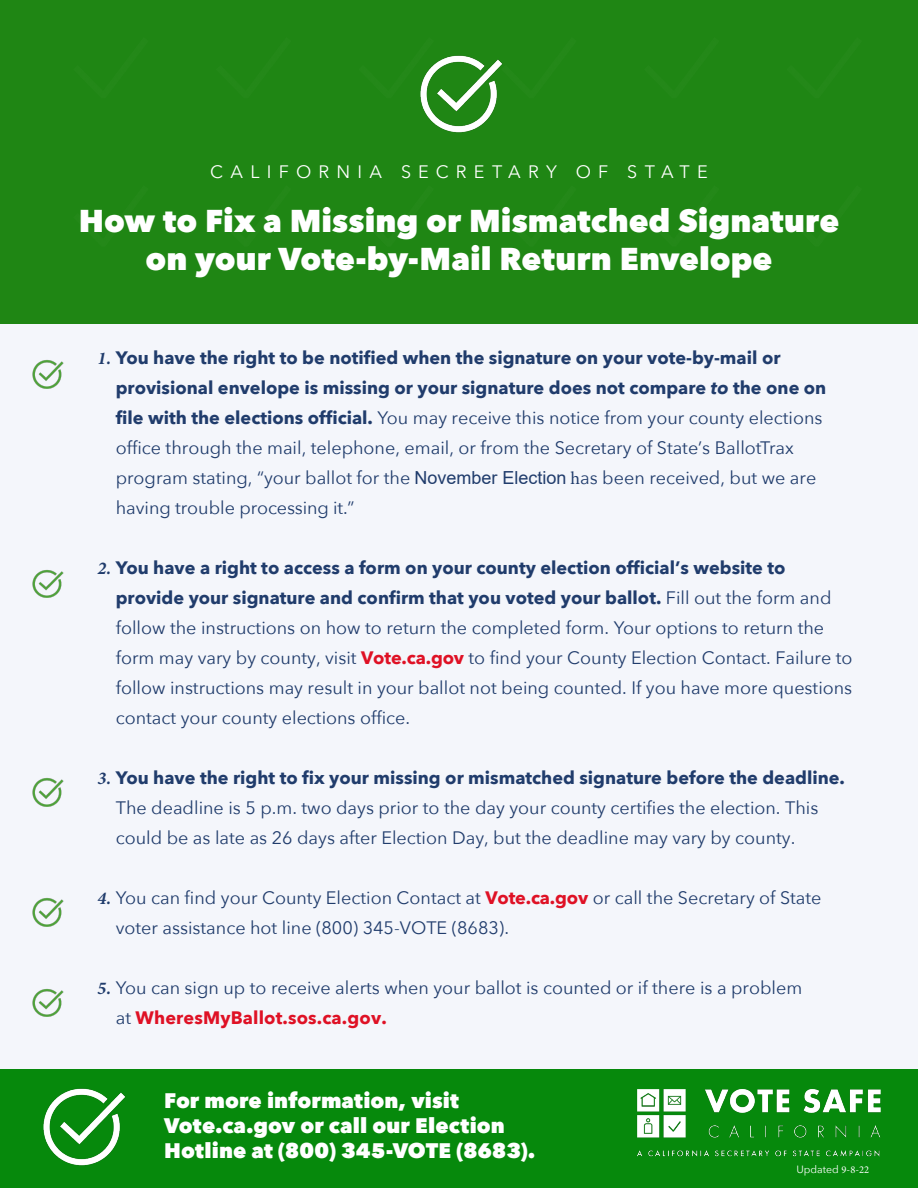
<style>
.page{position:relative;width:918px;height:1188px;background:#fff}
.page>*{position:absolute;margin:0;border:0;box-sizing:border-box;transform-origin:0 0}
.t1{font:800 31.5px/37.8px "Avenir Next";color:#fff;text-align:center}
.t2{font:800 21px/25.2px "Avenir Next";letter-spacing:.005em;color:#fff}
.t3{font:18px/30px "Avenir Next";color:#203c6c}
.t4{font:18px "Avenir Next";letter-spacing:.4em;color:#fff}
.t5{font:10.5px "Avenir Next";color:#fff}
.s1{font-family:"Minion Pro";font-weight:700;font-style:italic}
.s2{font-weight:700}
.s3{font-weight:700;font-style:italic}
.s4{font-family:"Arial"}
.s5{font-family:"Minion Pro"}
.s6{font-weight:700;color:#df1125}
</style>
<div class="page">
<div style="left:0;top:192px;width:918px;height:996px;background:#f4f6fb"></div>
<div style="left:0;top:0;width:918px;height:324px;background:#1f8614"></div>
<img style="left:419px;top:54px;width:84px;height:79px">
<img style="left:33px;top:360px;width:31px;height:28px">
<img style="left:33px;top:569px;width:31px;height:29px">
<img style="left:33px;top:778px;width:31px;height:28px">
<img style="left:33px;top:898px;width:31px;height:28px">
<img style="left:33px;top:988px;width:31px;height:29px">
<div style="left:0;top:1069px;width:918px;height:119px;background:#06890c"></div>
<img style="left:43px;top:1088px;width:83px;height:77px">
<img style="left:637px;top:1089px;width:244px;height:68px">
<p class="t4" style="left:210px;top:157px;width:499px">CALIFORNIA SECR ETA RY OF STAT E</p>
<h1 class="t1" style="left:79px;top:202px;width:762px">How to Fix a Missing or Mismatched Signature on your Vote-by-Mail Return Envelope</h1>
<p class="t3" style="left:116px;top:341px;width:712px;text-indent:-18px"><span class="s1">1.</span> <span class="s2">You have the right to be notified when the signature on your vote-by-mail or provisional envelope is missing or your signature does not compare</span> <span class="s3">to</span> <span class="s2">the one on file with the elections official.</span> You may receive this notice from your county elections office through the mail, telephone, email, or from the Secretary of State’s BallotTrax program stating, “your ballot for the <span class="s4">November Election</span> <span class="s5">h</span>as been received, but we are having trouble processing it.”</p>
<p class="t3" style="left:116px;top:552px;width:738px;text-indent:-18px"><span class="s1">2.</span> <span class="s2">You have a right to access a form on your county election official’s website to provide your signature and confirm that you voted your ballot.</span> Fill out the form and follow the instructions on how to return the completed form. Your options to return the form may vary by county, visit <span class="s6">Vote.ca.gov</span> to find your County Election Contact. Failure to follow instructions may result in your ballot not being counted. If you have more questions contact your county elections office.</p>
<p class="t3" style="left:116px;top:762px;width:731px;text-indent:-18px"><span class="s1">3.</span> <span class="s2">You have the right to fix your missing or mismatched signature before the deadline.<br></span>The deadline is 5 p.m. two days prior to the day your county certifies the election. This could be as late as 26 days after Election Day, but the deadline may vary by county.</p>
<p class="t3" style="left:116px;top:882px;width:707px;text-indent:-18px"><span class="s1">4.</span> You can find your County Election Contact at <span class="s6">Vote.ca.gov</span> or call the Secretary of State voter assistance hot line (800) 345-VOTE (8683).</p>
<p class="t3" style="left:116px;top:972px;width:688px;text-indent:-18px"><span class="s1">5.</span> You can sign up to receive alerts when your ballot is counted or if there is a problem at <span class="s6">WheresMyBallot.sos.ca.gov.</span></p>
<p class="t2" style="left:164px;top:1088px;width:373px">For more information, visit<br>Vote.ca.gov or call our Election<br>Hotline at (800) 345-VOTE (8683).</p>
<p class="t5" style="left:796px;top:1160px;width:74px">Updated <span class="s5">9-8-22</span></p>
</div>
